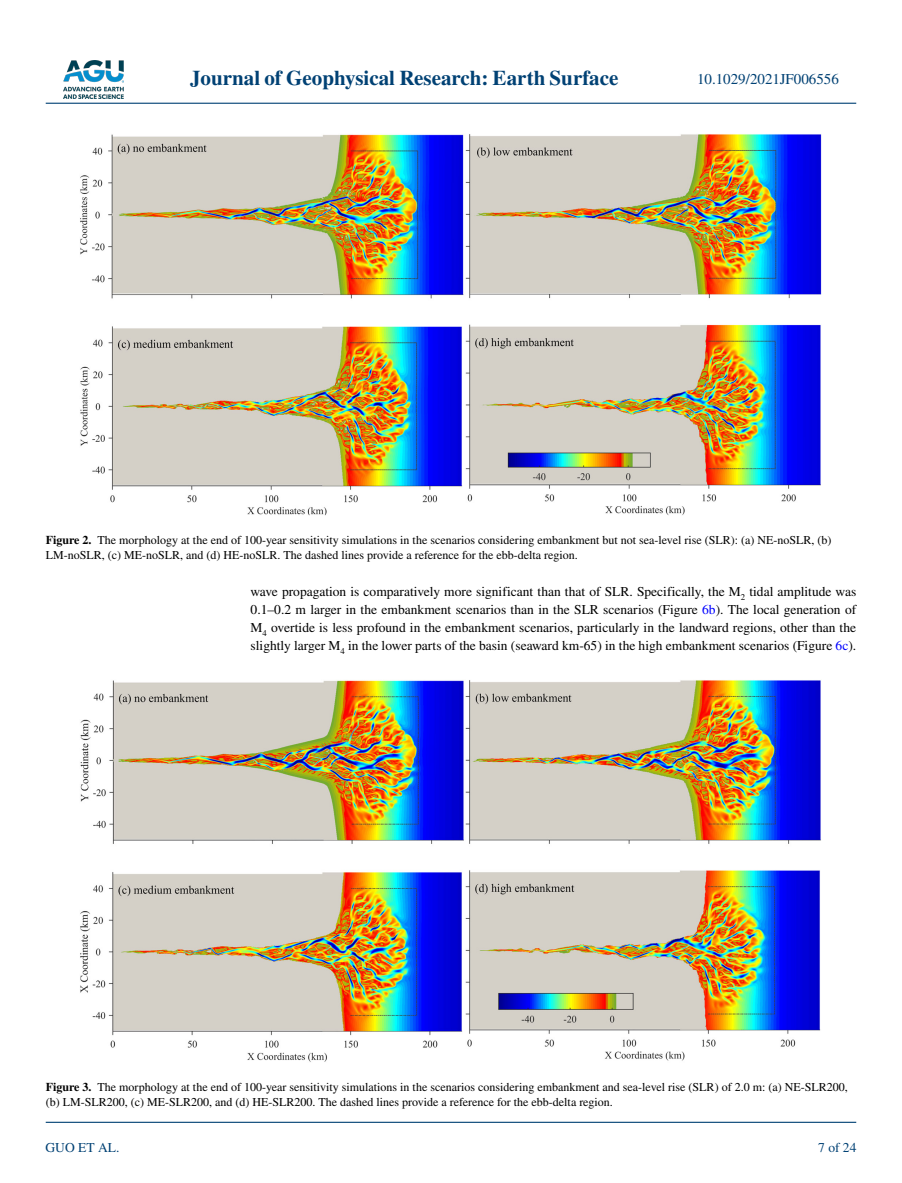
<style>
.page{position:relative;width:902px;height:1183px;background:#fff}
.page>*{position:absolute;margin:0;border:0;box-sizing:border-box;transform-origin:0 0}
.t1{font:700 21px "STIX";color:#004174}
.t2{font:15px "STIX";color:#004174}
.t3{font:13.5px/18px "STIX";color:#000;text-align:justify}
.t4{font:13.5px "STIX";color:#004174}
.t5{font:12px/15px "STIX";color:#000}
.s1{font-weight:700}
.s2{color:#00f}
</style>
<div class="page">
<img style="left:63px;top:60px;width:60px;height:39px">
<hr style="left:46px;top:103px;width:810px;height:1px;background:#004174">
<hr style="left:46px;top:1121px;width:810px;height:1px;background:#004174">
<img style="left:80px;top:134px;width:741px;height:381px">
<img style="left:80px;top:680px;width:741px;height:382px">
<h1 class="t1" style="left:190px;top:66px;width:430px">Journal of Geophysical Research: Earth Surface</h1>
<p class="t2" style="left:697px;top:69px;width:143px">10.1029/2021JF006556</p>
<p class="t5" style="left:46px;top:533px;width:787px"><span class="s1">Figure 2.</span> The morphology at the end of 100-year sensitivity simulations in the scenarios considering embankment but not sea-level rise (SLR): (a) NE-noSLR, (b)<br>LM-noSLR, (c) ME-noSLR, and (d) HE-noSLR. The dashed lines provide a reference for the ebb-delta region.</p>
<p class="t3" style="left:250px;top:583px;width:607px">wave propagation is comparatively more significant than that of SLR. Specifically, the M<sub>2</sub> tidal amplitude was 0.1–0.2 m larger in the embankment scenarios than in the SLR scenarios (Figure <span class="s2">6b</span>). The local generation of M<sub>4</sub> overtide is less profound in the embankment scenarios, particularly in the landward regions, other than the slightly larger M<sub>4</sub> in the lower parts of the basin (seaward km-65) in the high embankment scenarios (Figure <span class="s2">6c</span>).</p>
<p class="t5" style="left:46px;top:1080px;width:803px"><span class="s1">Figure 3.</span> The morphology at the end of 100-year sensitivity simulations in the scenarios considering embankment and sea-level rise (SLR) of 2.0 m: (a) NE-SLR200, (b) LM-SLR200, (c) ME-SLR200, and (d) HE-SLR200. The dashed lines provide a reference for the ebb-delta region.</p>
<p class="t4" style="left:45px;top:1138px;width:75px">GUO ET AL.</p>
<p class="t4" style="left:818px;top:1138px;width:40px">7 of 24</p>
</div>
